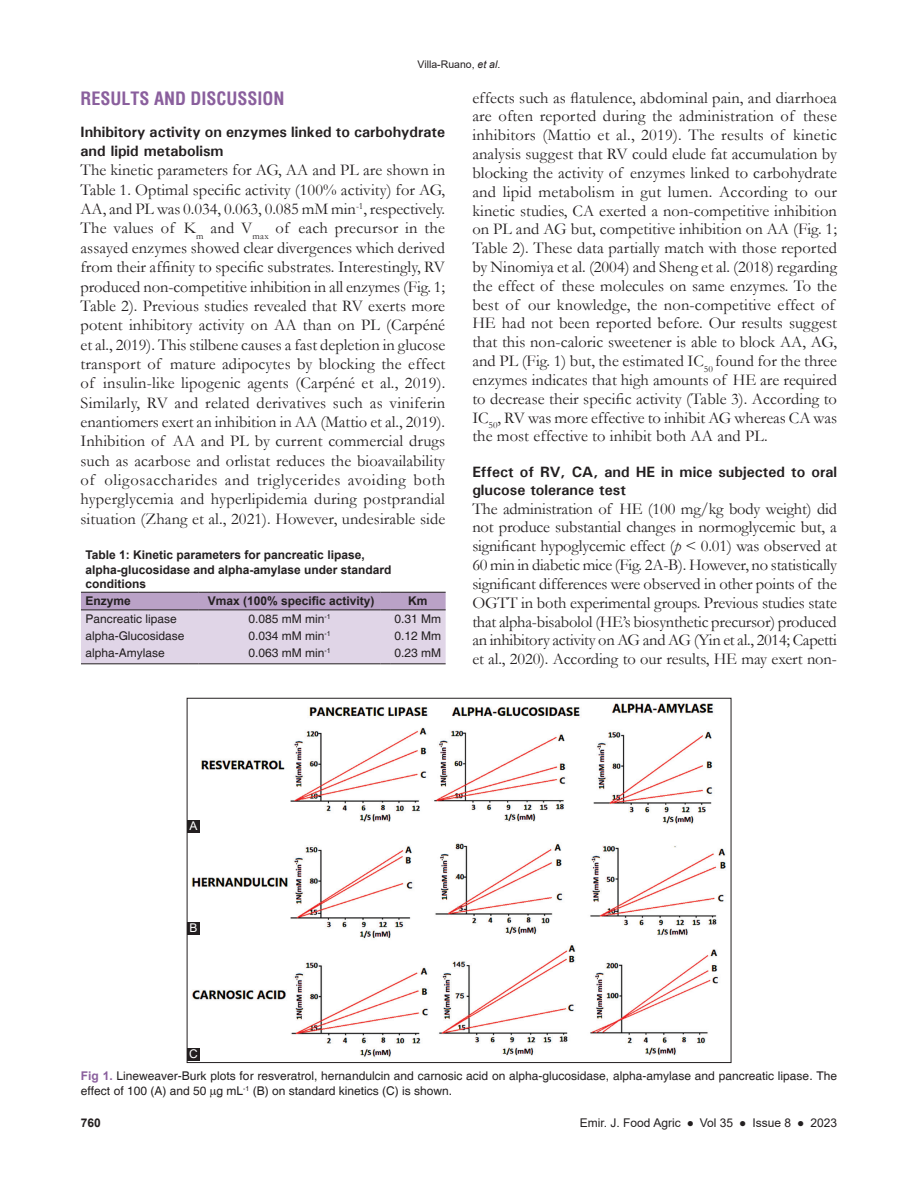
<style>
.page{position:relative;width:918px;height:1188px;background:#fff}
.page>*{position:absolute;margin:0;border:0;box-sizing:border-box;transform-origin:0 0}
.t1{font:700 condensed 18px "Helvetica";color:#8a5f9d}
.TX{font:16.5px/18.8px "Garamond";letter-spacing:.005em;color:#231f20;text-align:justify}
.t2{font:700 15px/18.6px "Univers";color:#231f20}
.FGC{font:12px/15px "Helvetica";color:#231f20}
.TT{font:700 12px/14.4px "Helvetica";color:#231f20}
.TB{font:12px "Helvetica";color:#231f20}
.t3{font:12px "Arial";color:#231f20}
.TCH{font:700 12px "Helvetica";color:#231f20}
.TBL{font:12px "Helvetica";color:#231f20}
.t4{font:700 12px "Arial";color:#231f20}
.LABEL{font:12px "Arial";color:#fff}
.t5{font:10.5px "Arial";color:#231f20}
.s1{font-style:italic}
.s2{font-weight:700;color:#8a5f9d}
</style>
<div class="page">
<img style="left:191px;top:703px;width:535px;height:354px">
<div style="left:187px;top:820px;width:13px;height:13px;background:#231f20"></div>
<div style="left:187px;top:922px;width:13px;height:13px;background:#231f20"></div>
<div style="left:187px;top:1048px;width:13px;height:13px;background:#231f20"></div>
<svg style="left:81px;top:592px;width:365px;height:72px;background:#d1c3d9"></svg>
<hr style="left:390px;top:592px;width:56px;height:1px;background:#231f20">
<p class="t5" style="left:418px;top:57px;width:84px">Villa-Ruano, <span class="s1">et al</span>.</p>
<h1 class="t1" style="left:81px;top:87px;width:206px">RESULTS AND DISCUSSION</h1>
<h2 class="t2" style="left:81px;top:123px;width:366px">Inhibitory activity on enzymes linked to carbohydrate and lipid metabolism</h2>
<p class="TX" style="left:81px;top:160px;width:366px;line-height:19.4px">The kinetic parameters for AG, AA and PL are shown in Table 1. Optimal specific activity (100% activity) for AG, AA, and PL was 0.034, 0.063, 0.085 mM min<sup>-1</sup>, respectively.<br>The values of K<sub>m</sub> and V<sub>max</sub> of each precursor in the assayed enzymes showed clear divergences which derived from their affinity to specific substrates. Interestingly, RV produced non-competitive inhibition in all enzymes (Fig. 1; Table 2). Previous studies revealed that RV exerts more potent inhibitory activity on AA than on PL (Carpéné et al., 2019). This stilbene causes a fast depletion in glucose transport of mature adipocytes by blocking the effect of insulin-like lipogenic agents (Carpéné et al., 2019).<br>Similarly, RV and related derivatives such as viniferin enantiomers exert an inhibition in AA (Mattio et al., 2019).<br>Inhibition of AA and PL by current commercial drugs such as acarbose and orlistat reduces the bioavailability of oligosaccharides and triglycerides avoiding both hyperglycemia and hyperlipidemia during postprandial situation (Zhang et al., 2021). However, undesirable side</p>
<p class="TT" style="left:85px;top:548px;width:308px">Table 1: Kinetic parameters for pancreatic lipase, alpha‑glucosidase and alpha‑amylase under standard conditions</p>
<p class="TCH" style="left:85px;top:593px;width:47px">Enzyme</p>
<p class="TCH" style="left:208px;top:593px;width:168px">Vmax (100% specific activity)</p>
<p class="TCH" style="left:408px;top:593px;width:21px">Km</p>
<p class="TB" style="left:85px;top:612px;width:93px">Pancreatic lipase</p>
<p class="TB" style="left:248px;top:612px;width:84px">0.085 mM min<sup>‑1</sup></p>
<p class="TB" style="left:395px;top:612px;width:48px">0.31 Mm</p>
<p class="TB" style="left:85px;top:629px;width:100px">alpha‑Glucosidase</p>
<p class="TB" style="left:248px;top:629px;width:84px">0.034 mM min<sup>‑1</sup></p>
<p class="TB" style="left:395px;top:629px;width:48px">0.12 Mm</p>
<p class="TBL" style="left:85px;top:646px;width:81px">alpha‑Amylase</p>
<p class="TBL" style="left:248px;top:646px;width:84px">0.063 mM min<sup>‑1</sup></p>
<p class="TBL" style="left:395px;top:646px;width:48px">0.23 mM</p>
<p class="TX" style="left:472px;top:88px;width:366px;text-align:left">effects such as flatulence, abdominal pain, and diarrhoea are often reported during the administration of these inhibitors (Mattio et al., 2019). The results of kinetic analysis suggest that RV could elude fat accumulation by blocking the activity of enzymes linked to carbohydrate and lipid metabolism in gut lumen. According to our kinetic studies, CA exerted a non-competitive inhibition on PL and AG but, competitive inhibition on AA (Fig. 1; Table 2). These data partially match with those reported by Ninomiya et al. (2004) and Sheng et al. (2018) regarding the effect of these molecules on same enzymes. To the best of our knowledge, the non-competitive effect of HE had not been reported before. Our results suggest that this non-caloric sweetener is able to block AA, AG, and PL (Fig. 1) but, the estimated IC<sub>50</sub> found for the three enzymes indicates that high amounts of HE are required to decrease their specific activity (Table 3). According to IC<sub>50</sub>, RV was more effective to inhibit AG whereas CA was the most effective to inhibit both AA and PL.</p>
<h2 class="t2" style="left:472px;top:462px;width:366px;line-height:18px">Effect of RV, CA, and HE in mice subjected to oral glucose tolerance test</h2>
<p class="TX" style="left:472px;top:499px;width:366px">The administration of HE (100 mg/kg body weight) did not produce substantial changes in normoglycemic but, a significant hypoglycemic effect (<span class="s1">p</span> &lt; 0.01) was observed at 60 min in diabetic mice (Fig. 2A-B). However, no statistically significant differences were observed in other points of the OGTT in both experimental groups. Previous studies state that alpha-bisabolol (HE’s biosynthetic precursor) produced an inhibitory activity on AG and AG (Yin et al., 2014; Capetti et al., 2020). According to our results, HE may exert non-</p>
<p class="LABEL" style="left:190px;top:817px;width:10px">A</p>
<p class="LABEL" style="left:190px;top:920px;width:10px">B</p>
<p class="LABEL" style="left:189px;top:1046px;width:10px">C</p>
<p class="FGC" style="left:81px;top:1069px;width:758px"><span class="s2">Fig 1.</span> Lineweaver-Burk plots for resveratrol, hernandulcin and carnosic acid on alpha-glucosidase, alpha-amylase and pancreatic lipase. The effect of 100 (A) and 50 g mL<sup>-1</sup> (B) on standard kinetics (C) is shown.</p>
<p class="t4" style="left:81px;top:1115px;width:22px">760</p>
<p class="t3" style="left:580px;top:1115px;width:259px">Emir. J. Food Agric ● Vol 35 ● Issue 8 ● 2023</p>
</div>
